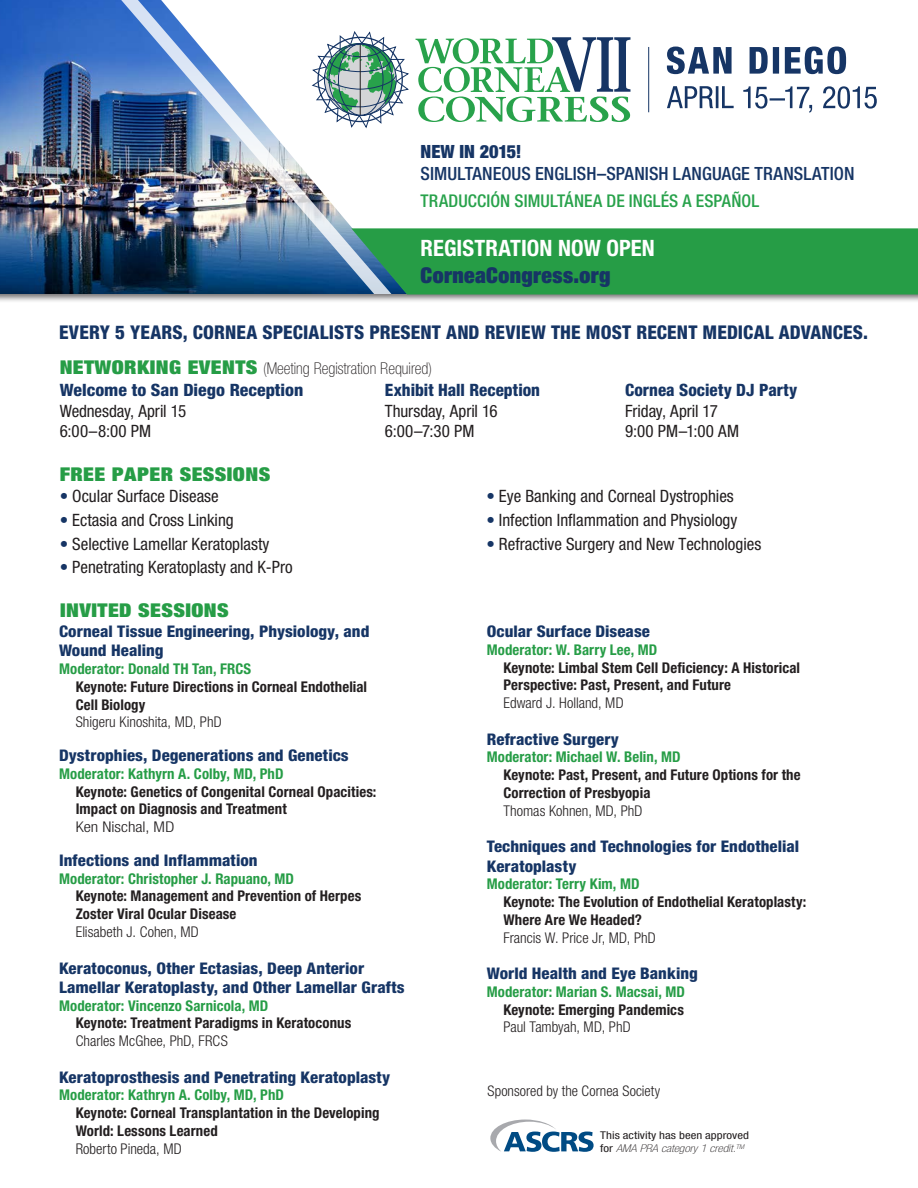
<style>
.page{position:relative;width:918px;height:1188px;background:#fff}
.page>*{position:absolute;margin:0;border:0;box-sizing:border-box;transform-origin:0 0}
.t1{font:700 condensed 22.65px "Helvetica Neue LT Std";letter-spacing:.005em;color:#fff}
.t2{font:900 condensed 21.75px "Helvetica Neue LT Std";letter-spacing:.02em;color:#163565}
.t3{font:900 condensed 19.05px "Helvetica Neue LT Std";letter-spacing:.02em;color:#269d46;scale:1.13 1}
.t4{font:800 condensed 18.9px "Helvetica Neue LT Std";letter-spacing:.005em;color:#163565}
.t5{font:500 condensed 18.3px/21.9px "Helvetica Neue LT Std";letter-spacing:.005em;color:#163565}
.t6{font:500 condensed 17.55px "Helvetica Neue LT Std";letter-spacing:.005em;color:#28a24b}
.t7{font:condensed 16.95px/20.4px "Helvetica Neue LT Std";color:#231f20}
.t8{font:100 condensed 16.35px "Helvetica Neue LT Std";color:#231f20}
.t9{font:800 condensed 16.05px/19.2px "Helvetica Neue LT Std";letter-spacing:.005em;color:#163565;scale:1.05 1}
.t10{font:700 condensed 14.85px/17.9px "Helvetica Neue LT Std";letter-spacing:.005em;color:#231f20}
.t11{font:700 condensed 14.85px/17.9px "Helvetica Neue LT Std";letter-spacing:.005em;color:#269d46;text-align:justify}
.t12{font:300 condensed 14.55px "Helvetica Neue LT Std";letter-spacing:.005em;color:#231f20}
.t13{font:condensed 10.8px/12.9px "Helvetica Neue LT Std";color:#231f20;scale:1.19 1}
.s1{font-weight:900}
.s2{font-weight:900;font-size:19.05px;color:#269d46}
.s3{font-weight:800;color:#163565}
.s4{color:#163565}
.s5{color:#269d46}
.s6{font-weight:300}
.s7{color:#231f20}
.s8{font-weight:300;color:#231f20}
.s9{font-weight:100;font-style:italic}
</style>
<div class="page">
<img style="left:0;top:0;width:79px;height:293px">
<img style="left:79px;top:0;width:82px;height:293px">
<img style="left:161px;top:0;width:518px;height:293px">
<svg style="left:415px;top:37px;width:215px;height:85px"></svg>
<svg style="left:311px;top:31px;width:98px;height:98px"></svg>
<div style="left:324px;top:43px;width:73px;height:73px;border:1px solid #163565;border-radius:50%"></div>
<svg style="left:667px;top:86px;width:210px;height:27px"></svg>
<svg style="left:667px;top:47px;width:179px;height:27px"></svg>
<hr style="left:648px;top:47px;width:1px;height:65px;background:#163565">
<svg style="left:351px;top:228px;width:567px;height:66px;background:#2a9c4d"></svg>
<svg style="left:490px;top:1120px;width:104px;height:32px"></svg>
<svg style="left:0;top:0;width:5px;height:3px"></svg>
<p class="t5" style="left:421px;top:140px;width:435px"><span class="s1">NEW IN 2015!<br></span>SIMULTANEOUS ENGLISH–SPANISH LANGUAGE TRANSLATION</p>
<p class="t6" style="left:421px;top:191px;width:340px">TRADUCCIÓN SIMULTÁNEA DE INGLÉS A ESPAÑOL</p>
<p class="t1" style="left:421px;top:234px;width:236px">REGISTRATION NOW OPEN</p>
<p class="t2" style="left:421px;top:261px;width:191px">CorneaCongress.org</p>
<p class="t4" style="left:59px;top:320px;width:811px">EVERY 5 YEARS, CORNEA SPECIALISTS PRESENT AND REVIEW THE MOST RECENT MEDICAL ADVANCES.</p>
<p class="t8" style="left:60px;top:359px;width:374px"><span class="s2">NETWORKING EVENTS</span> (Meeting Registration Required)</p>
<p class="t7" style="left:60px;top:380px;width:245px"><span class="s3">Welcome to San Diego Reception<br></span>Wednesday, April 15<br>6:00–8:00 PM</p>
<p class="t3" style="left:60px;top:462px;width:188px">FREE PAPER SESSIONS</p>
<p class="t7" style="left:60px;top:486px;width:161px"><span class="s4">•</span> Ocular Surface Disease</p>
<p class="t7" style="left:60px;top:510px;width:176px"><span class="s4">•</span> Ectasia and Cross Linking</p>
<p class="t7" style="left:60px;top:533px;width:211px"><span class="s4">•</span> Selective Lamellar Keratoplasty</p>
<p class="t7" style="left:60px;top:557px;width:235px"><span class="s4">•</span> Penetrating Keratoplasty and K-Pro</p>
<p class="t3" style="left:60px;top:598px;width:151px">INVITED SESSIONS</p>
<p class="t7" style="left:385px;top:380px;width:157px"><span class="s3">Exhibit Hall Reception<br></span>Thursday, April 16<br>6:00–7:30 PM</p>
<p class="t7" style="left:625px;top:380px;width:174px"><span class="s3">Cornea Society DJ Party<br></span>Friday, April 17<br>9:00 PM–1:00 AM</p>
<p class="t7" style="left:486px;top:486px;width:249px"><span class="s4">•</span> Eye Banking and Corneal Dystrophies</p>
<p class="t7" style="left:486px;top:510px;width:253px"><span class="s4">•</span> Infection Inflammation and Physiology</p>
<p class="t7" style="left:486px;top:533px;width:276px"><span class="s4">•</span> Refractive Surgery and New Technologies</p>
<p class="t9" style="left:59px;top:621px;width:297px">Corneal Tissue Engineering, Physiology, and<br>Wound Healing</p>
<p class="t10" style="left:76px;top:660px;width:293px;text-indent:-17px"><span class="s5">Moderator: Donald TH Tan, FRCS<br></span>Keynote: Future Directions in Corneal Endothelial<br>Cell Biology<br><span class="s6">Shigeru Kinoshita, MD, PhD</span></p>
<p class="t9" style="left:59px;top:746px;width:277px">Dystrophies, Degenerations and Genetics</p>
<p class="t10" style="left:76px;top:764px;width:302px;text-indent:-17px"><span class="s5">Moderator: Kathyrn A. Colby, MD, PhD<br></span>Keynote: Genetics of Congenital Corneal Opacities:<br>Impact on Diagnosis and Treatment<br><span class="s6">Ken Nischal, MD</span></p>
<p class="t9" style="left:59px;top:850px;width:191px">Infections and Inflammation</p>
<p class="t10" style="left:76px;top:869px;width:287px;text-indent:-17px"><span class="s5">Moderator: Christopher J. Rapuano, MD<br></span>Keynote: Management and Prevention of Herpes Zoster Viral Ocular Disease<br><span class="s6">Elisabeth J. Cohen, MD</span></p>
<p class="t9" style="left:59px;top:958px;width:331px">Keratoconus, Other Ectasias, Deep Anterior<br>Lamellar Keratoplasty, and Other Lamellar Grafts</p>
<p class="t10" style="left:76px;top:996px;width:277px;text-indent:-17px"><span class="s5">Moderator: Vincenzo Sarnicola, MD<br></span>Keynote: Treatment Paradigms in Keratoconus<br><span class="s6">Charles McGhee, PhD, FRCS</span></p>
<p class="t9" style="left:59px;top:1067px;width:317px">Keratoprosthesis and Penetrating Keratoplasty</p>
<p class="t10" style="left:76px;top:1086px;width:305px;text-indent:-17px"><span class="s5">Moderator: Kathryn A. Colby, MD, PhD<br></span>Keynote: Corneal Transplantation in the Developing World: Lessons Learned<br><span class="s6">Roberto Pineda, MD</span></p>
<p class="t9" style="left:487px;top:621px;width:157px">Ocular Surface Disease</p>
<p class="t10" style="left:503px;top:640px;width:298px;text-indent:-17px"><span class="s5">Moderator: W. Barry Lee, MD<br></span>Keynote: Limbal Stem Cell Deficiency: A Historical Perspective: Past, Present, and Future<br><span class="s6">Edward J. Holland, MD</span></p>
<p class="t9" style="left:487px;top:729px;width:127px">Refractive Surgery</p>
<p class="t10" style="left:503px;top:748px;width:299px;text-indent:-17px"><span class="s5">Moderator: Michael W. Belin, MD<br></span>Keynote: Past, Present, and Future Options for the<br>Correction of Presbyopia<br><span class="s6">Thomas Kohnen, MD, PhD</span></p>
<p class="t9" style="left:487px;top:837px;width:299px">Techniques and Technologies for Endothelial<br>Keratoplasty</p>
<p class="t10" style="left:503px;top:875px;width:304px;text-indent:-17px"><span class="s5">Moderator: Terry Kim, MD<br></span>Keynote: The Evolution of Endothelial Keratoplasty:<br>Where Are We Headed?<br><span class="s6">Francis W. Price Jr, MD, PhD</span></p>
<p class="t9" style="left:487px;top:964px;width:202px">World Health and Eye Banking</p>
<p class="t11" style="left:503px;top:983px;width:183px;text-indent:-17px">Moderator: Marian S. Macsai, MD <span class="s7">Keynote: Emerging Pandemics </span><span class="s8">Paul Tambyah, MD, PhD</span></p>
<p class="t12" style="left:488px;top:1083px;width:174px">Sponsored by the Cornea Society</p>
<p class="t13" style="left:600px;top:1129px;width:126px">This activity has been approved for <span class="s9">AMA PRA category 1 credit.</span><sup>TM</sup></p>
</div>
